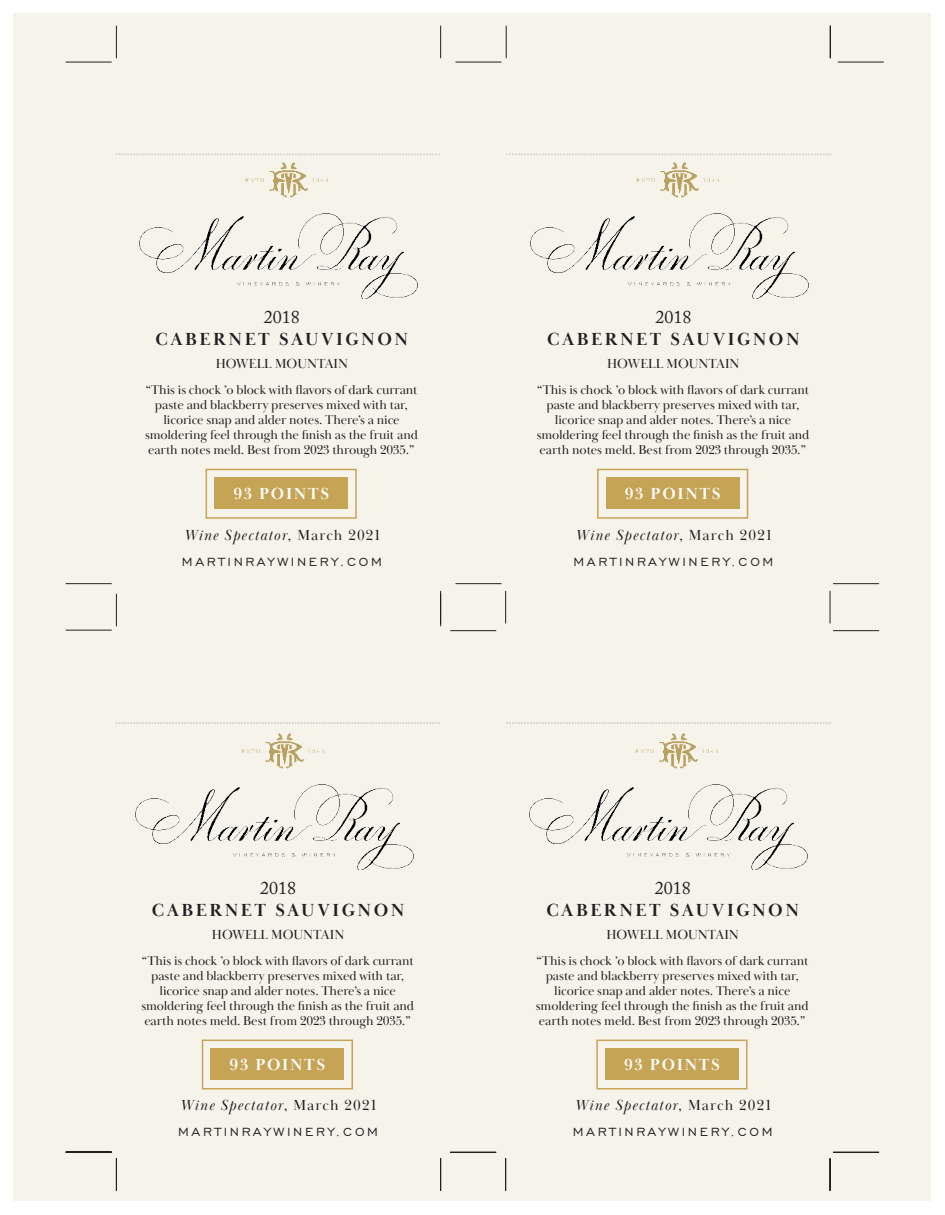
<style>
.page{position:relative;width:945px;height:1215px;background:#fff}
.page>*{position:absolute;margin:0;border:0;box-sizing:border-box;transform-origin:0 0}
.t1{font:700 18px/22.5px "Baskerville Display PT";letter-spacing:.14em;color:#231f20;text-align:center}
.t2{font:700 16.5px "Baskerville Display PT";letter-spacing:.1em;color:#fff}
.t3{font:italic 15px "Baskerville Display PT";letter-spacing:.08em;color:#231f20}
.t4{font:15px "Engravers Gothic BT";letter-spacing:.18em;color:#231f20}
.t5{font:13.5px "Baskerville Display PT";color:#231f20}
.Copy{font:13.2px/15px "Baskerville Display PT";letter-spacing:-.01em;color:#231f20;text-align:center}
.s1{font-family:"Adobe Caslon Pro";font-weight:400}
.s2{font-size:13.5px}
.s3{font-style:normal}
</style>
<div class="page">
<div style="left:14px;top:14px;width:918px;height:1188px;background:#f6f3eb"></div>
<svg style="left:506px;top:154px;width:324px;height:1px"></svg>
<svg style="left:116px;top:154px;width:324px;height:1px"></svg>
<svg style="left:506px;top:723px;width:324px;height:1px"></svg>
<svg style="left:116px;top:723px;width:324px;height:1px"></svg>
<hr style="left:440px;top:591px;width:1px;height:32px;background:#231f20">
<hr style="left:833px;top:630px;width:46px;height:1px;background:#231f20">
<hr style="left:505px;top:591px;width:1px;height:32px;background:#231f20">
<hr style="left:830px;top:591px;width:1px;height:32px;background:#231f20">
<hr style="left:440px;top:26px;width:1px;height:32px;background:#231f20">
<hr style="left:116px;top:26px;width:1px;height:32px;background:#231f20">
<hr style="left:66px;top:62px;width:46px;height:1px;background:#231f20">
<hr style="left:66px;top:583px;width:46px;height:1px;background:#231f20">
<hr style="left:440px;top:594px;width:1px;height:32px;background:#231f20">
<hr style="left:116px;top:594px;width:1px;height:32px;background:#231f20">
<hr style="left:66px;top:630px;width:46px;height:1px;background:#231f20">
<hr style="left:66px;top:1151px;width:46px;height:1px;background:#231f20">
<hr style="left:506px;top:26px;width:1px;height:32px;background:#231f20">
<hr style="left:455px;top:62px;width:47px;height:1px;background:#231f20">
<hr style="left:455px;top:583px;width:47px;height:1px;background:#231f20">
<hr style="left:833px;top:583px;width:46px;height:1px;background:#231f20">
<hr style="left:450px;top:630px;width:46px;height:1px;background:#231f20">
<hr style="left:830px;top:26px;width:1px;height:32px;background:#231f20">
<hr style="left:838px;top:62px;width:46px;height:1px;background:#231f20">
<hr style="left:66px;top:1152px;width:46px;height:1px;background:#231f20">
<hr style="left:116px;top:1158px;width:1px;height:33px;background:#231f20">
<hr style="left:440px;top:1158px;width:1px;height:33px;background:#231f20">
<hr style="left:505px;top:1158px;width:1px;height:33px;background:#231f20">
<hr style="left:830px;top:1158px;width:1px;height:33px;background:#231f20">
<hr style="left:833px;top:1152px;width:46px;height:1px;background:#231f20">
<hr style="left:450px;top:1152px;width:46px;height:1px;background:#231f20">
<img style="left:139px;top:163px;width:278px;height:136px">
<div style="left:214px;top:478px;width:134px;height:31px;background:#c6a456"></div>
<div style="left:206px;top:469px;width:151px;height:50px;border:2px solid #c6a456"></div>
<img style="left:531px;top:163px;width:278px;height:136px">
<div style="left:606px;top:478px;width:134px;height:31px;background:#c6a456"></div>
<div style="left:597px;top:469px;width:151px;height:50px;border:2px solid #c6a456"></div>
<img style="left:135px;top:733px;width:278px;height:136px">
<div style="left:210px;top:1048px;width:134px;height:32px;background:#c6a456"></div>
<div style="left:202px;top:1040px;width:151px;height:50px;border:2px solid #c6a456"></div>
<img style="left:530px;top:733px;width:278px;height:136px">
<div style="left:605px;top:1048px;width:134px;height:32px;background:#c6a456"></div>
<div style="left:596px;top:1040px;width:152px;height:50px;border:2px solid #c6a456"></div>
<p class="t1" style="left:156px;top:306px;width:254px"><span class="s1">2018<br></span>CABERNET SAUVIGNON</p>
<p class="t5" style="left:216px;top:355px;width:134px">HOWELL MOUNTAIN</p>
<p class="Copy" style="left:145px;top:383px;width:274px"><span class="s2">“</span>This is chock ’o block with flavors of dark currant paste and blackberry preserves mixed with tar, licorice snap and alder notes. There’s a nice smoldering feel through the finish as the fruit and earth notes meld. Best from 2023 through 2035.<span class="s2">”</span></p>
<p class="t2" style="left:233px;top:484px;width:97px">93 POINTS</p>
<p class="t3" style="left:184px;top:526px;width:198px">Wine Spectator<span class="s3">, March 2021</span></p>
<p class="t4" style="left:182px;top:553px;width:201px">MARTINRAYWINERY.COM</p>
<p class="t1" style="left:547px;top:306px;width:254px"><span class="s1">2018<br></span>CABERNET SAUVIGNON</p>
<p class="t5" style="left:607px;top:355px;width:134px">HOWELL MOUNTAIN</p>
<p class="Copy" style="left:537px;top:383px;width:274px"><span class="s2">“</span>This is chock ’o block with flavors of dark currant paste and blackberry preserves mixed with tar, licorice snap and alder notes. There’s a nice smoldering feel through the finish as the fruit and earth notes meld. Best from 2023 through 2035.<span class="s2">”</span></p>
<p class="t2" style="left:625px;top:484px;width:97px">93 POINTS</p>
<p class="t3" style="left:575px;top:526px;width:198px">Wine Spectator<span class="s3">, March 2021</span></p>
<p class="t4" style="left:573px;top:553px;width:201px">MARTINRAYWINERY.COM</p>
<p class="t1" style="left:152px;top:877px;width:254px"><span class="s1">2018<br></span>CABERNET SAUVIGNON</p>
<p class="t5" style="left:212px;top:926px;width:134px">HOWELL MOUNTAIN</p>
<p class="Copy" style="left:141px;top:954px;width:274px"><span class="s2">“</span>This is chock ’o block with flavors of dark currant paste and blackberry preserves mixed with tar, licorice snap and alder notes. There’s a nice smoldering feel through the finish as the fruit and earth notes meld. Best from 2023 through 2035.<span class="s2">”</span></p>
<p class="t2" style="left:230px;top:1055px;width:97px">93 POINTS</p>
<p class="t3" style="left:180px;top:1097px;width:198px">Wine Spectator<span class="s3">, March 2021</span></p>
<p class="t4" style="left:178px;top:1124px;width:201px">MARTINRAYWINERY.COM</p>
<p class="t1" style="left:546px;top:877px;width:254px"><span class="s1">2018<br></span>CABERNET SAUVIGNON</p>
<p class="t5" style="left:606px;top:926px;width:134px">HOWELL MOUNTAIN</p>
<p class="Copy" style="left:536px;top:954px;width:274px"><span class="s2">“</span>This is chock ’o block with flavors of dark currant paste and blackberry preserves mixed with tar, licorice snap and alder notes. There’s a nice smoldering feel through the finish as the fruit and earth notes meld. Best from 2023 through 2035.<span class="s2">”</span></p>
<p class="t2" style="left:624px;top:1055px;width:97px">93 POINTS</p>
<p class="t3" style="left:575px;top:1097px;width:198px">Wine Spectator<span class="s3">, March 2021</span></p>
<p class="t4" style="left:573px;top:1124px;width:201px">MARTINRAYWINERY.COM</p>
</div>
